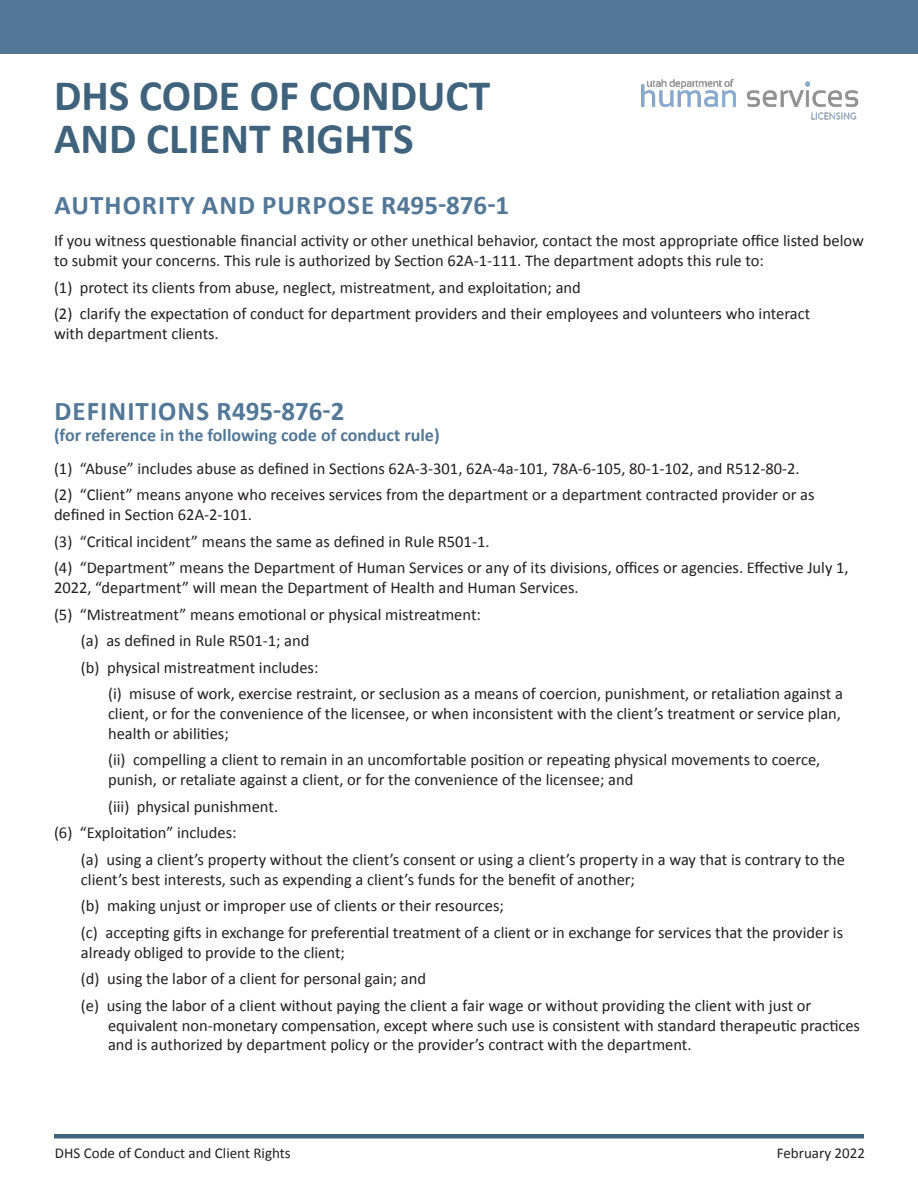
<style>
.page{position:relative;width:918px;height:1188px;background:#fff}
.page>*{position:absolute;margin:0;border:0;box-sizing:border-box;transform-origin:0 0}
.t1{font:700 43.5px "Calibri";color:#3f627d}
.t2{font:700 27px "Calibri";letter-spacing:.04em;color:#527797}
.t3{font:700 18px "Calibri";color:#527797}
.t4{font:16.5px/19.8px "Calibri";color:#231f20}
.t5{font:15px "Calibri";color:#231f20}
</style>
<div class="page">
<hr style="left:54px;top:1134px;width:810px;height:4px;background:#3f627d">
<img style="left:642px;top:79px;width:217px;height:41px">
<div style="left:0;top:0;width:918px;height:54px;background:#527797"></div>
<p class="t1" style="left:54px;top:64px;width:438px">DHS CODE OF CONDUCT</p>
<p class="t1" style="left:54px;top:108px;width:361px">AND CLIENT RIGHTS</p>
<p class="t2" style="left:55px;top:186px;width:456px">AUTHORITY AND PURPOSE R495-876-1</p>
<p class="t4" style="left:54px;top:231px;width:812px">If you witness questionable financial activity or other unethical behavior, contact the most appropriate office listed below to submit your concerns. This rule is authorized by Section 62A-1-111. The department adopts this rule to:</p>
<p class="t4" style="left:54px;top:277px;width:528px">(1) protect its clients from abuse, neglect, mistreatment, and exploitation; and</p>
<p class="t4" style="left:54px;top:303px;width:758px">(2) clarify the expectation of conduct for department providers and their employees and volunteers who interact with department clients.</p>
<p class="t2" style="left:55px;top:392px;width:291px">DEFINITIONS R495-876-2</p>
<p class="t3" style="left:54px;top:423px;width:387px">(for reference in the following code of conduct rule)</p>
<p class="t4" style="left:54px;top:458px;width:747px">(1) “Abuse” includes abuse as defined in Sections 62A-3-301, 62A-4a-101, 78A-6-105, 80-1-102, and R512-80-2.</p>
<p class="t4" style="left:54px;top:485px;width:762px">(2) “Client” means anyone who receives services from the department or a department contracted provider or as defined in Section 62A-2-101.</p>
<p class="t4" style="left:54px;top:531px;width:437px">(3) “Critical incident” means the same as defined in Rule R501-1.</p>
<p class="t4" style="left:54px;top:557px;width:796px">(4) “Department” means the Department of Human Services or any of its divisions, offices or agencies. Effective July 1,<br>2022, “department” will mean the Department of Health and Human Services.</p>
<p class="t4" style="left:54px;top:604px;width:428px">(5) “Mistreatment” means emotional or physical mistreatment:</p>
<p class="t4" style="left:81px;top:630px;width:230px">(a) as defined in Rule R501-1; and</p>
<p class="t4" style="left:81px;top:657px;width:239px">(b) physical mistreatment includes:</p>
<p class="t4" style="left:108px;top:683px;width:736px;text-align:justify">(i) misuse of work, exercise restraint, or seclusion as a means of coercion, punishment, or retaliation against a client, or for the convenience of the licensee, or when inconsistent with the client’s treatment or service plan, health or abilities;</p>
<p class="t4" style="left:108px;top:750px;width:714px">(ii) compelling a client to remain in an uncomfortable position or repeating physical movements to coerce, punish, or retaliate against a client, or for the convenience of the licensee; and</p>
<p class="t4" style="left:108px;top:796px;width:172px">(iii) physical punishment.</p>
<p class="t4" style="left:54px;top:823px;width:184px">(6) “Exploitation” includes:</p>
<p class="t4" style="left:81px;top:849px;width:766px">(a) using a client’s property without the client’s consent or using a client’s property in a way that is contrary to the client’s best interests, such as expending a client’s funds for the benefit of another;</p>
<p class="t4" style="left:81px;top:895px;width:425px">(b) making unjust or improper use of clients or their resources;</p>
<p class="t4" style="left:81px;top:922px;width:764px">(c) accepting gifts in exchange for preferential treatment of a client or in exchange for services that the provider is already obliged to provide to the client;</p>
<p class="t4" style="left:81px;top:968px;width:347px">(d) using the labor of a client for personal gain; and</p>
<p class="t4" style="left:108px;top:995px;width:754px;text-indent:-27px">(e) using the labor of a client without paying the client a fair wage or without providing the client with just or equivalent non-monetary compensation, except where such use is consistent with standard therapeutic practices and is authorized by department policy or the provider’s contract with the department.</p>
<p class="t5" style="left:55px;top:1142px;width:237px">DHS Code of Conduct and Client Rights</p>
<p class="t5" style="left:777px;top:1142px;width:90px">February 2022</p>
</div>
